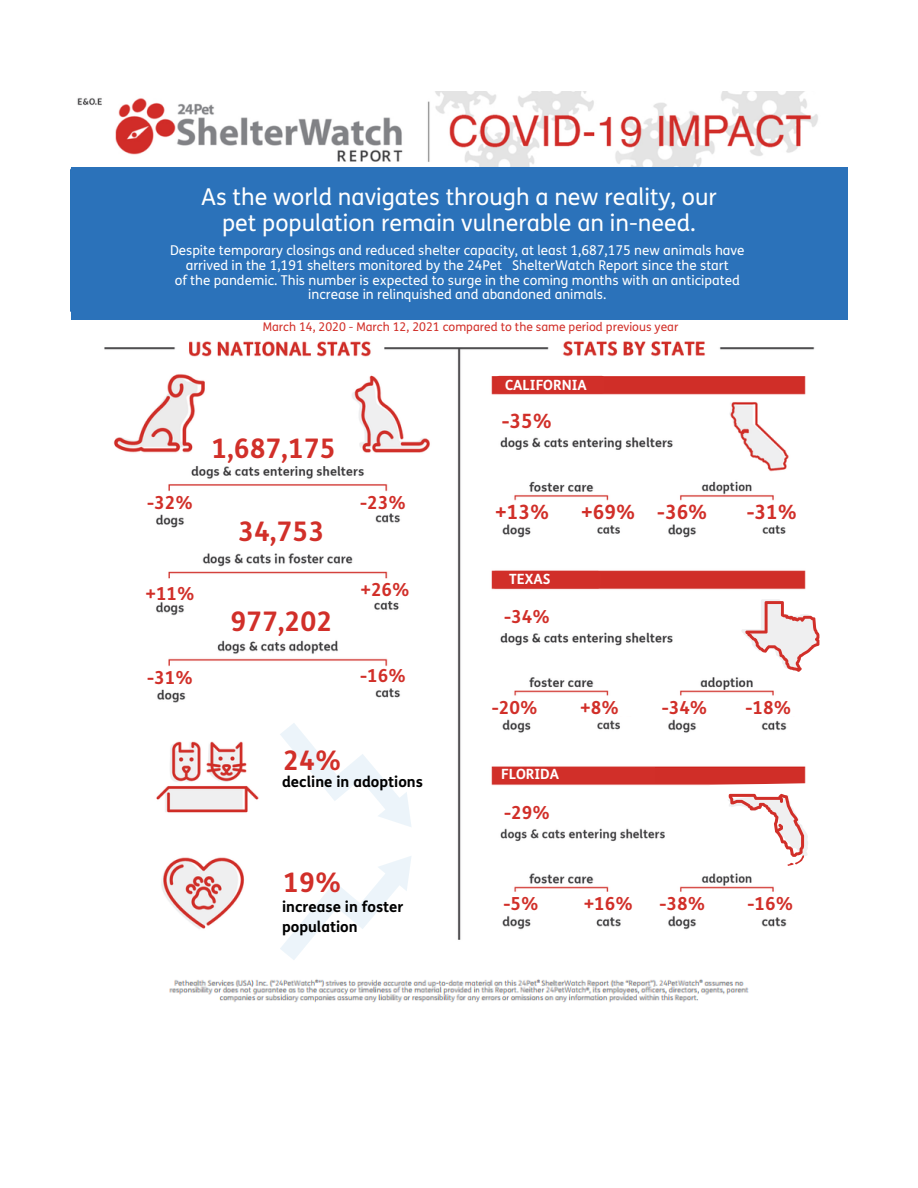
<style>
.page{position:relative;width:918px;height:1188px;background:#fff}
.page>*{position:absolute;margin:0;border:0;box-sizing:border-box;transform-origin:0 0}
.t1{font:700 27px "FS Me Web";color:#d12f29}
.t2{font:23.25px/25.8px "FS Me Web";color:#fff;text-align:center}
.t3{font:700 19.8px "FS Me Web";color:#d12f29}
.t4{font:700 18px "FS Me Web";color:#d12f29}
.t5{font:700 15px/20.2px "FS Me Web";color:#000}
.t6{font:700 14.1px "FS Me Web";color:#fff}
.t7{font:13.5px "FS Me Web";color:#fff}
.t8{font:12px "FS Me Web";color:#d12f29}
</style>
<div class="page">
<img style="left:71px;top:92px;width:776px;height:848px">
<img style="left:169px;top:979px;width:580px;height:24px">
<div style="left:82px;top:493px;width:344px;height:20px;background:#fff"></div>
<div style="left:143px;top:580px;width:293px;height:21px;background:#fff"></div>
<div style="left:96px;top:667px;width:318px;height:20px;background:#fff"></div>
<div style="left:481px;top:698px;width:326px;height:17px;background:#fff"></div>
<div style="left:471px;top:503px;width:326px;height:19px;background:#fff"></div>
<div style="left:491px;top:894px;width:327px;height:19px;background:#fff"></div>
<div style="left:264px;top:719px;width:172px;height:243px;background:#fff"></div>
<svg style="left:280px;top:723px;width:131px;height:104px"></svg>
<svg style="left:280px;top:856px;width:131px;height:104px"></svg>
<div style="left:208px;top:434px;width:147px;height:32px;background:#fff"></div>
<div style="left:234px;top:517px;width:99px;height:35px;background:#fff"></div>
<div style="left:211px;top:605px;width:122px;height:35px;background:#fff"></div>
<div style="left:143px;top:492px;width:55px;height:21px;background:#fff"></div>
<div style="left:355px;top:492px;width:55px;height:21px;background:#fff"></div>
<div style="left:135px;top:703px;width:65px;height:24px;background:#fff"></div>
<div style="left:496px;top:376px;width:109px;height:17px;background:#d12f29;border-radius:3px"></div>
<div style="left:739px;top:590px;width:135px;height:82px;background:#fff;border-radius:11px"></div>
<div style="left:499px;top:595px;width:63px;height:38px;background:#fff;border-radius:5px"></div>
<div style="left:494px;top:735px;width:61px;height:21px;background:#fff;border-radius:4px"></div>
<div style="left:593px;top:734px;width:61px;height:20px;background:#fff;border-radius:4px"></div>
<div style="left:676px;top:736px;width:61px;height:21px;background:#fff;border-radius:4px"></div>
<div style="left:779px;top:736px;width:61px;height:21px;background:#fff;border-radius:4px"></div>
<div style="left:492px;top:571px;width:109px;height:17px;background:#d12f29;border-radius:3px"></div>
<div style="left:493px;top:767px;width:162px;height:15px;background:#d12f29"></div>
<div style="left:495px;top:794px;width:64px;height:32px;background:#fff"></div>
<div style="left:481px;top:737px;width:164px;height:19px;background:#fff"></div>
<div style="left:684px;top:736px;width:152px;height:20px;background:#fff"></div>
<div style="left:498px;top:407px;width:64px;height:27px;background:#fff"></div>
<div style="left:494px;top:503px;width:320px;height:19px;background:#fff"></div>
<svg style="left:741px;top:599px;width:78px;height:73px"></svg>
<svg style="left:710px;top:782px;width:137px;height:84px"></svg>
<div style="left:238px;top:314px;width:465px;height:26px;background:#fff"></div>
<div style="left:71px;top:168px;width:776px;height:152px;background:#2b72ba"></div>
<p class="t2" style="left:201px;top:184px;width:517px">As the world navigates through a new reality, our pet population remain vulnerable an in-need.</p>
<p class="t7" style="left:170px;top:243px;width:576px">Despite temporary closings and reduced shelter capacity, at least 1,687,175 new animals have</p>
<p class="t7" style="left:186px;top:258px;width:544px">arrived in the 1,191 shelters monitored by the 24Pet ShelterWatch Report since the start</p>
<p class="t7" style="left:175px;top:272px;width:567px">of the pandemic. This number is expected to surge in the coming months with an anticipated</p>
<p class="t7" style="left:308px;top:287px;width:300px">increase in relinquished and abandoned animals.</p>
<p class="t8" style="left:263px;top:320px;width:417px">March 14, 2020 - March 12, 2021 compared to the same period previous year</p>
<p class="t6" style="left:505px;top:377px;width:83px">CALIFORNIA</p>
<p class="t1" style="left:211px;top:433px;width:126px">1,687,175</p>
<p class="t4" style="left:147px;top:493px;width:47px">-32%</p>
<p class="t4" style="left:360px;top:493px;width:47px">-23%</p>
<p class="t1" style="left:238px;top:517px;width:88px">34,753</p>
<p class="t4" style="left:145px;top:583px;width:51px">+11%</p>
<p class="t4" style="left:360px;top:579px;width:51px">+26%</p>
<p class="t1" style="left:230px;top:606px;width:104px">977,202</p>
<p class="t4" style="left:147px;top:667px;width:47px">-31%</p>
<p class="t4" style="left:360px;top:666px;width:47px">-16%</p>
<p class="t1" style="left:283px;top:745px;width:60px">24%</p>
<p class="t5" style="left:282px;top:772px;width:142px">decline in adoptions</p>
<p class="t1" style="left:283px;top:867px;width:60px">19%</p>
<p class="t5" style="left:282px;top:897px;width:123px">increase in foster population</p>
<p class="t3" style="left:502px;top:410px;width:52px">-35%</p>
<p class="t3" style="left:495px;top:501px;width:56px">+13%</p>
<p class="t3" style="left:581px;top:501px;width:56px">+69%</p>
<p class="t3" style="left:657px;top:501px;width:52px">-36%</p>
<p class="t3" style="left:747px;top:501px;width:52px">-31%</p>
<p class="t6" style="left:509px;top:571px;width:43px">TEXAS</p>
<p class="t4" style="left:504px;top:606px;width:47px">-34%</p>
<p class="t4" style="left:492px;top:697px;width:47px">-20%</p>
<p class="t4" style="left:580px;top:697px;width:40px">+8%</p>
<p class="t4" style="left:662px;top:697px;width:47px">-34%</p>
<p class="t4" style="left:746px;top:697px;width:47px">-18%</p>
<p class="t6" style="left:501px;top:766px;width:59px">FLORIDA</p>
<p class="t4" style="left:504px;top:803px;width:47px">-29%</p>
<p class="t4" style="left:503px;top:894px;width:37px">-5%</p>
<p class="t4" style="left:584px;top:894px;width:51px">+16%</p>
<p class="t4" style="left:660px;top:894px;width:47px">-38%</p>
<p class="t4" style="left:747px;top:894px;width:47px">-16%</p>
</div>
